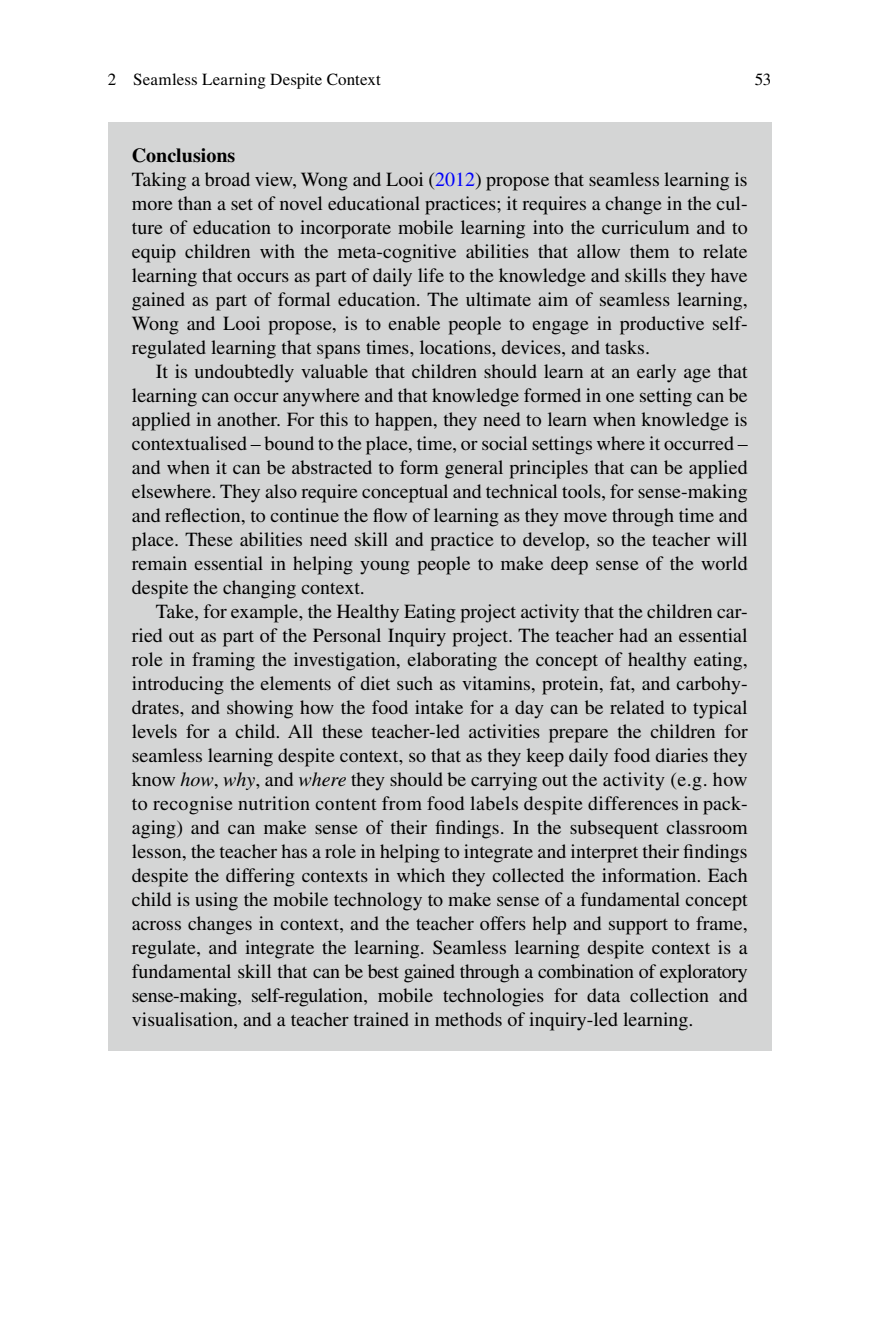
<style>
.page{position:relative;width:879px;height:1333px;background:#fff}
.page>*{position:absolute;margin:0;border:0;box-sizing:border-box;transform-origin:0 0}
.t1{font:20px/24px "Mhspbn Times";color:#000;text-align:justify}
.t2{font:700 20px "Bcnylj Times";color:#000}
.t3{font:17px "Mhspbn Times";letter-spacing:.005em;color:#000}
.s1{color:#0000fa}
.s2{font-family:"Qkxqpk Times";font-style:italic}
</style>
<div class="page">
<div style="left:108px;top:122px;width:664px;height:928px;background:#d4d5d5"></div>
<p class="t3" style="left:108px;top:73px;width:274px">2 Seamless Learning Despite Context</p>
<p class="t3" style="left:755px;top:73px;width:18px">53</p>
<p class="t2" style="left:132px;top:148px;width:105px">Conclusions</p>
<p class="t1" style="left:132px;top:169px;width:617px">Taking a broad view, Wong and Looi ( <span class="s1">2012</span> ) propose that seamless learning is more than a set of novel educational practices; it requires a change in the cul&shy;ture of education to incorporate mobile learning into the curriculum and to equip children with the meta-cognitive abilities that allow them to relate learning that occurs as part of daily life to the knowledge and skills they have gained as part of formal education. The ultimate aim of seamless learning, Wong and Looi propose, is to enable people to engage in productive self&shy;regulated learning that spans times, locations, devices, and tasks.</p>
<p class="t1" style="left:132px;top:361px;width:617px;text-indent:24px">It is undoubtedly valuable that children should learn at an early age that learning can occur anywhere and that knowledge formed in one setting can be applied in another. For this to happen, they need to learn when knowledge is contextualised – bound to the place, time, or social settings where it occurred – and when it can be abstracted to form general principles that can be applied elsewhere. They also require conceptual and technical tools, for sense-making and reflection, to continue the flow of learning as they move through time and place. These abilities need skill and practice to develop, so the teacher will remain essential in helping young people to make deep sense of the world despite the changing context.</p>
<p class="t1" style="left:132px;top:601px;width:617px;text-indent:24px">Take, for example, the Healthy Eating project activity that the children car&shy;ried out as part of the Personal Inquiry project. The teacher had an essential role in framing the investigation, elaborating the concept of healthy eating, introducing the elements of diet such as vitamins, protein, fat, and carbohy&shy;drates, and showing how the food intake for a day can be related to typical levels for a child. All these teacher-led activities prepare the children for seamless learning despite context, so that as they keep daily food diaries they know <span class="s2">how</span> , <span class="s2">why</span> , and <span class="s2">where</span> they should be carrying out the activity (e.g. how to recognise nutrition content from food labels despite differences in pack&shy;aging) and can make sense of their findings. In the subsequent classroom lesson, the teacher has a role in helping to integrate and interpret their findings despite the differing contexts in which they collected the information. Each child is using the mobile technology to make sense of a fundamental concept across changes in context, and the teacher offers help and support to frame, regulate, and integrate the learning. Seamless learning despite context is a fundamental skill that can be best gained through a combination of exploratory sense-making, self-regulation, mobile technologies for data collection and visualisation, and a teacher trained in methods of inquiry-led learning.</p>
</div>
